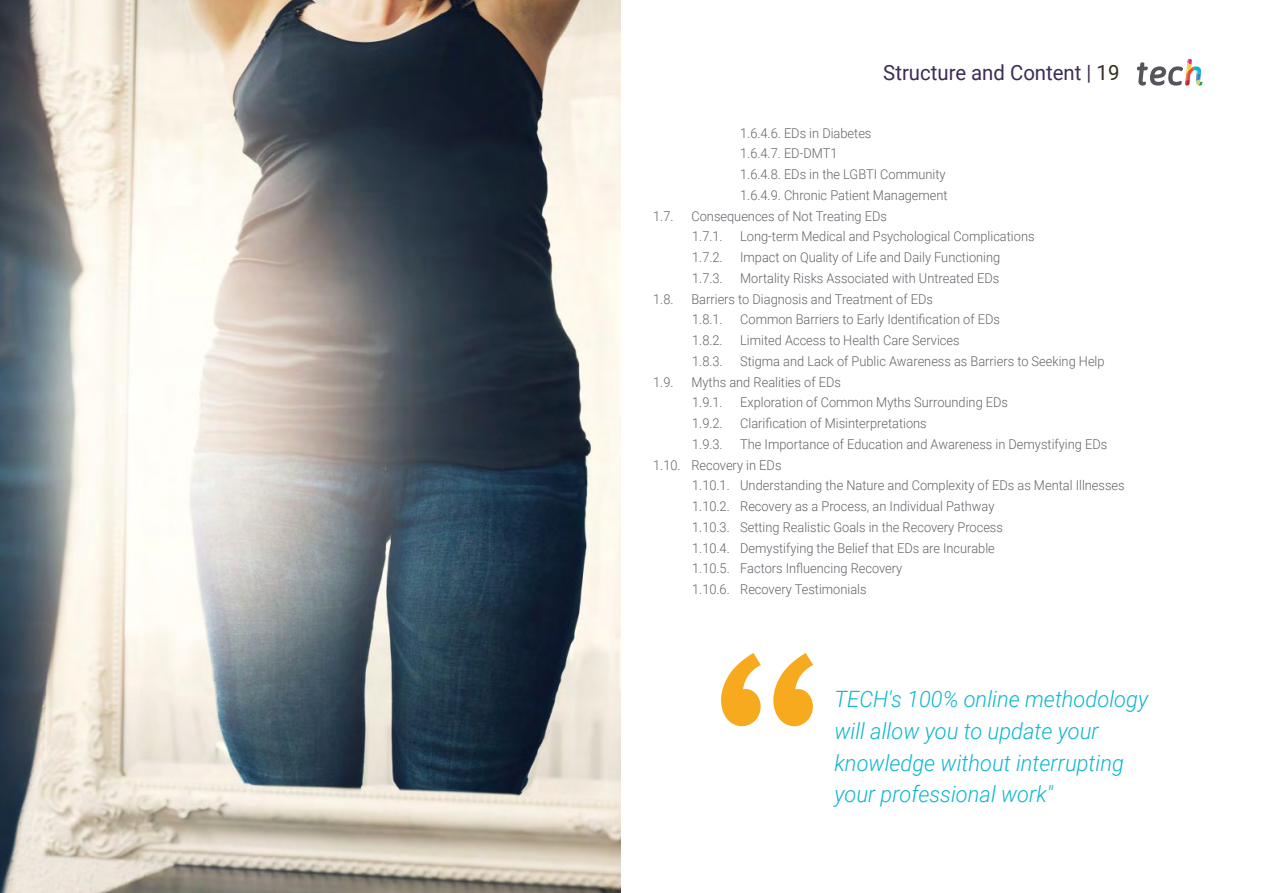
<style>
.page{position:relative;width:1263px;height:893px;background:#fff}
.page>*{position:absolute;margin:0;border:0;box-sizing:border-box;transform-origin:0 0}
.t1{font:italic 300 22.5px/31.5px "Roboto";color:#0fb6cf}
.t2{font:21px "Roboto";color:#3e2b56}
.t3{font:300 13.5px/20.7px "Roboto";color:#61646a;scale:.95 1}
.s1{color:#312e20}
</style>
<div class="page">
<img style="left:0;top:0;width:621px;height:893px">
<svg style="left:721px;top:653px;width:92px;height:73px"></svg>
<svg style="left:1137px;top:59px;width:65px;height:27px"></svg>
<h2 class="t2" style="left:883px;top:57px;width:238px">Structure and Content | <span class="s1">19</span></h2>
<p class="t3" style="left:740px;top:122px;width:220px">1.6.4.6. EDs in Diabetes<br>1.6.4.7. ED-DMT1<br>1.6.4.8. EDs in the LGBTI Community<br>1.6.4.9. Chronic Patient Management</p>
<p class="t3" style="left:653px;top:205px;width:23px">1.7.</p>
<p class="t3" style="left:691px;top:205px;width:207px">Consequences of Not Treating EDs<br>1.7.1.</p>
<p class="t3" style="left:740px;top:226px;width:311px">Long-term Medical and Psychological Complications</p>
<p class="t3" style="left:692px;top:247px;width:34px">1.7.2.</p>
<p class="t3" style="left:740px;top:247px;width:275px">Impact on Quality of Life and Daily Functioning</p>
<p class="t3" style="left:692px;top:267px;width:34px">1.7.3.</p>
<p class="t3" style="left:740px;top:267px;width:274px">Mortality Risks Associated with Untreated EDs</p>
<p class="t3" style="left:653px;top:288px;width:23px">1.8.</p>
<p class="t3" style="left:691px;top:288px;width:256px">Barriers to Diagnosis and Treatment of EDs<br>1.8.1.</p>
<p class="t3" style="left:740px;top:309px;width:275px">Common Barriers to Early Identification of EDs</p>
<p class="t3" style="left:692px;top:330px;width:34px">1.8.2.</p>
<p class="t3" style="left:740px;top:330px;width:232px">Limited Access to Health Care Services</p>
<p class="t3" style="left:692px;top:350px;width:34px">1.8.3.</p>
<p class="t3" style="left:740px;top:350px;width:385px">Stigma and Lack of Public Awareness as Barriers to Seeking Help</p>
<p class="t3" style="left:653px;top:371px;width:23px">1.9.</p>
<p class="t3" style="left:691px;top:371px;width:159px">Myths and Realities of EDs<br>1.9.1.</p>
<p class="t3" style="left:740px;top:392px;width:283px">Exploration of Common Myths Surrounding EDs</p>
<p class="t3" style="left:692px;top:413px;width:34px">1.9.2.</p>
<p class="t3" style="left:740px;top:413px;width:198px">Clarification of Misinterpretations</p>
<p class="t3" style="left:692px;top:433px;width:34px">1.9.3.</p>
<p class="t3" style="left:653px;top:433px;width:479px;text-indent:87px">The Importance of Education and Awareness in Demystifying EDs<br>1.10. Recovery in EDs</p>
<p class="t3" style="left:692px;top:475px;width:457px">1.10.1. Understanding the Nature and Complexity of EDs as Mental Illnesses 1.10.2. Recovery as a Process, an Individual Pathway<br>1.10.3. Setting Realistic Goals in the Recovery Process<br>1.10.4. Demystifying the Belief that EDs are Incurable<br>1.10.5. Factors Influencing Recovery<br>1.10.6. Recovery Testimonials</p>
<h1 class="t1" style="left:834px;top:683px;width:315px">TECH's 100% online methodology will allow you to update your knowledge without interrupting your professional work"</h1>
</div>
